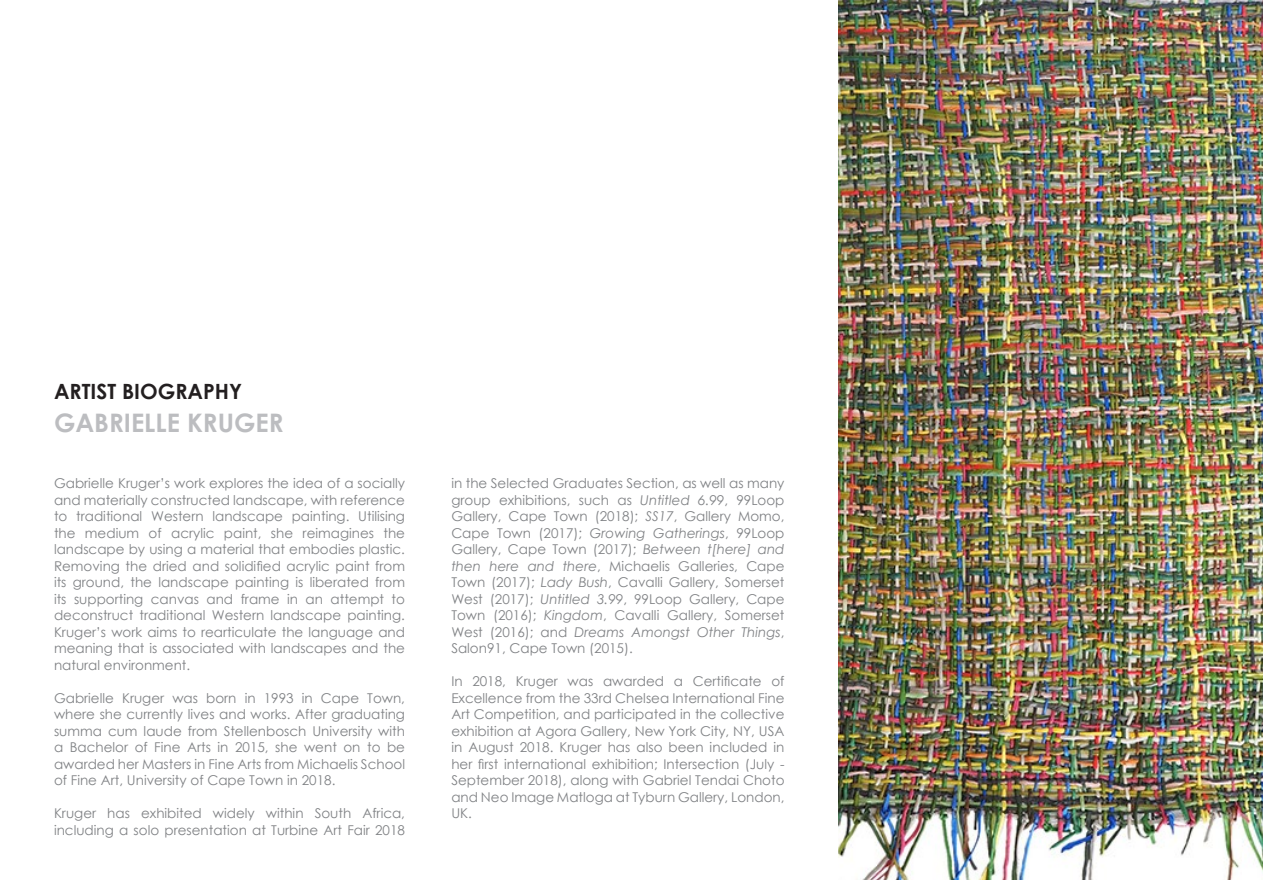
<style>
.page{position:relative;width:1263px;height:893px;background:#fff}
.page>*{position:absolute;margin:0;border:0;box-sizing:border-box;transform-origin:0 0}
.t1{font:700 25.5px "Century Gothic";color:#bcbdc0}
.t2{font:700 21px "Century Gothic";color:#231f20}
.t3{font:13.5px/16.5px "Century Gothic";color:#808285;text-align:justify}
.s1{font-style:italic}
</style>
<div class="page">
<img style="left:838px;top:0;width:425px;height:879px">
<p class="t2" style="left:54px;top:379px;width:190px">ARTIST BIOGRAPHY</p>
<p class="t1" style="left:54px;top:407px;width:231px">GABRIELLE KRUGER</p>
<p class="t3" style="left:54px;top:475px;width:353px">Gabrielle Kruger’s work explores the idea of a socially and materially constructed landscape, with reference to traditional Western landscape painting. Utilising the medium of acrylic paint, she reimagines the landscape by using a material that embodies plastic.<br>Removing the dried and solidified acrylic paint from its ground, the landscape painting is liberated from its supporting canvas and frame in an attempt to deconstruct traditional Western landscape painting.<br>Kruger’s work aims to rearticulate the language and meaning that is associated with landscapes and the natural environment.</p>
<p class="t3" style="left:54px;top:689px;width:353px">Gabrielle Kruger was born in 1993 in Cape Town, where she currently lives and works. After graduating summa cum laude from Stellenbosch University with a Bachelor of Fine Arts in 2015, she went on to be awarded her Masters in Fine Arts from Michaelis School of Fine Art, University of Cape Town in 2018.</p>
<p class="t3" style="left:54px;top:805px;width:353px">Kruger has exhibited widely within South Africa, including a solo presentation at Turbine Art Fair 2018</p>
<p class="t3" style="left:451px;top:475px;width:335px">in the Selected Graduates Section, as well as many group exhibitions, such as <span class="s1">Untitled 6.99</span>, 99Loop Gallery, Cape Town (2018); <span class="s1">SS17</span>, Gallery Momo, Cape Town (2017); <span class="s1">Growing Gatherings</span>, 99Loop Gallery, Cape Town (2017); <span class="s1">Between t[here] and then here and there</span>, Michaelis Galleries, Cape Town (2017); <span class="s1">Lady Bush</span>, Cavalli Gallery, Somerset West (2017); <span class="s1">Untitled 3.99</span>, 99Loop Gallery, Cape Town (2016); <span class="s1">Kingdom</span>, Cavalli Gallery, Somerset West (2016); and <span class="s1">Dreams Amongst Other Things</span>, Salon91, Cape Town (2015).</p>
<p class="t3" style="left:451px;top:673px;width:335px">In 2018, Kruger was awarded a Certificate of Excellence from the 33rd Chelsea International Fine Art Competition, and participated in the collective exhibition at Agora Gallery, New York City, NY, USA in August 2018. Kruger has also been included in her first international exhibition; Intersection (July - September 2018), along with Gabriel Tendai Choto and Neo Image Matloga at Tyburn Gallery, London, UK.</p>
</div>
